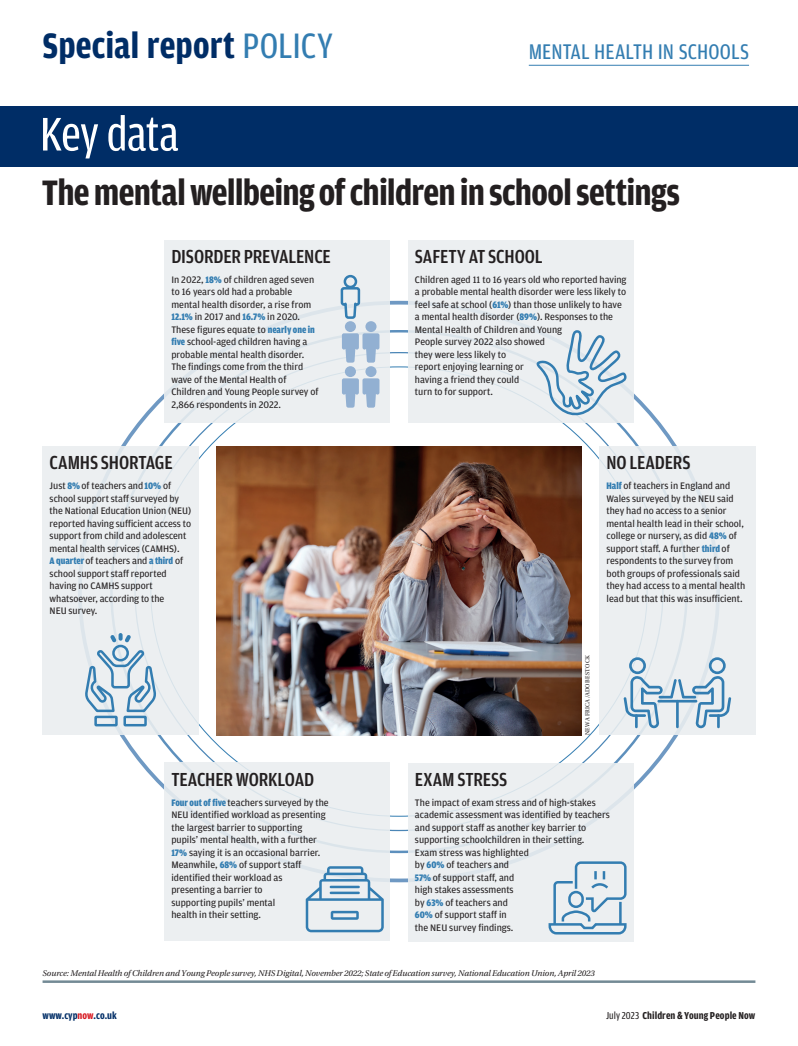
<style>
.page{position:relative;width:798px;height:1046px;background:#fff}
.page>*{position:absolute;margin:0;border:0;box-sizing:border-box;transform-origin:0 0}
.t1{font:50px "Amplitude Cond";letter-spacing:-.02em;color:#fff}
.t2{font:700 37.5px "Amplitude Cond";letter-spacing:-.02em;color:#231f20}
.t3{font:700 37.5px "Amplitude Cond";color:#002d66}
.t4{font:22.5px "Amplitude Cond";letter-spacing:.005em;color:#337db1}
.t5{font:500 20px "Amplitude Cond";letter-spacing:-.01em;color:#231f20}
.t6{font:700 10.62px "Amplitude Cond";letter-spacing:.01em;color:#231f20}
.t7{font:700 10.62px "Amplitude Cond";color:#002d66}
.t8{font:10px/12.5px "Amplitude";color:#231f20}
.t9{font:italic 8.75px "Utopia Std";letter-spacing:-.005em;color:#231f20}
.t10{font:6.25px "Utopia Std";letter-spacing:.04em;color:#231f20;scale:.95 1}
.s1{font-weight:400;color:#337db1}
.s2{font-family:"Amplitude Cond";font-weight:900;color:#337db1}
.s3{color:#d7171f}
.s4{font-weight:400}
</style>
<div class="page">
<hr style="left:528px;top:65px;width:220px;height:1px;background:#337db1">
<hr style="left:43px;top:980px;width:712px;height:2px;background:#738a95">
<img style="left:216px;top:446px;width:365px;height:289px">
<div style="left:164px;top:762px;width:226px;height:178px;background:#eaeef0"></div>
<div style="left:407px;top:762px;width:226px;height:179px;background:#eaeef0"></div>
<div style="left:164px;top:240px;width:226px;height:182px;background:#eaeef0"></div>
<div style="left:407px;top:240px;width:226px;height:182px;background:#eaeef0"></div>
<div style="left:599px;top:446px;width:156px;height:289px;background:#eaeef0"></div>
<div style="left:43px;top:446px;width:155px;height:289px;background:#eaeef0"></div>
<svg style="left:339px;top:286px;width:22px;height:33px"></svg>
<div style="left:343px;top:275px;width:14px;height:13px;border:2px solid #337db1;border-radius:50%"></div>
<div style="left:345px;top:321px;width:11px;height:11px;background:#92b0d2;border-radius:50%"></div>
<svg style="left:342px;top:333px;width:37px;height:29px"></svg>
<div style="left:365px;top:321px;width:11px;height:11px;background:#92b0d2;border-radius:50%"></div>
<div style="left:345px;top:366px;width:11px;height:11px;background:#92b0d2;border-radius:50%"></div>
<svg style="left:342px;top:378px;width:37px;height:29px"></svg>
<div style="left:365px;top:366px;width:11px;height:11px;background:#92b0d2;border-radius:50%"></div>
<svg style="left:533px;top:328px;width:95px;height:89px"></svg>
<svg style="left:548px;top:861px;width:79px;height:74px"></svg>
<svg style="left:623px;top:657px;width:108px;height:71px"></svg>
<svg style="left:305px;top:866px;width:78px;height:66px"></svg>
<div style="left:123px;top:715px;width:24px;height:11px;border:2px solid #337db1"></div>
<div style="left:94px;top:715px;width:24px;height:11px;border:2px solid #337db1"></div>
<svg style="left:110px;top:633px;width:21px;height:9px"></svg>
<svg style="left:85px;top:648px;width:73px;height:66px"></svg>
<div style="left:112px;top:644px;width:17px;height:17px;border:2px solid #337db1;border-radius:50%"></div>
<div style="left:0;top:106px;width:797px;height:61px;background:#002d66"></div>
<h2 class="t3" style="left:43px;top:26px;width:292px">Special report <span class="s1">POLICY</span></h2>
<h1 class="t1" style="left:40px;top:107px;width:141px">Key data</h1>
<h3 class="t4" style="left:528px;top:39px;width:222px">MENTAL HEALTH IN SCHOOLS</h3>
<h2 class="t2" style="left:42px;top:173px;width:639px">The mental wellbeing of children in school settings</h2>
<h3 class="t5" style="left:171px;top:245px;width:161px">DISORDER PREVALENCE</h3>
<p class="t8" style="left:171px;top:273px;width:149px">In 2022, <span class="s2">18%</span> of children aged seven to 16 years old had a probable mental health disorder, a rise from<br><span class="s2">12.1%</span> in 2017 and <span class="s2">16.7%</span> in 2020.<br>These figures equate to <span class="s2">nearly one in five</span> school-aged children having a probable mental health disorder.<br>The findings come from the third wave of the Mental Health of<br>Children and Young People survey of<br>2,866 respondents in 2022.</p>
<h3 class="t5" style="left:50px;top:452px;width:124px">CAMHS SHORTAGE</h3>
<p class="t8" style="left:50px;top:479px;width:143px">Just <span class="s2">8%</span> of teachers and <span class="s2">10%</span> of school support staff surveyed by the National Education Union (NEU) reported having sufficient access to support from child and adolescent mental health services (CAMHS).<br><span class="s2">A quarter</span> of teachers and <span class="s2">a third</span> of school support staff reported having no CAMHS support whatsoever, according to the<br>NEU survey.</p>
<h3 class="t5" style="left:171px;top:768px;width:144px">TEACHER WORKLOAD</h3>
<p class="t8" style="left:171px;top:795px;width:159px"><span class="s2">Four out of five</span> teachers surveyed by the<br>NEU identified workload as presenting the largest barrier to supporting pupils’ mental health, with a further<br><span class="s2">17%</span> saying it is an occasional barrier.<br>Meanwhile, <span class="s2">68%</span> of support staff identified their workload as<br>presenting a barrier to<br>supporting pupils’ mental<br>health in their setting.</p>
<h3 class="t5" style="left:415px;top:245px;width:129px">SAFETY AT SCHOOL</h3>
<p class="t8" style="left:415px;top:273px;width:213px">Children aged 11 to 16 years old who reported having a probable mental health disorder were less likely to feel safe at school (<span class="s2">61%</span>) than those unlikely to have a mental health disorder (<span class="s2">89%</span>). Responses to the Mental Health of Children and Young<br>People survey 2022 also showed<br>they were less likely to<br>report enjoying learning or<br>having a friend they could<br>turn to for support.</p>
<h3 class="t5" style="left:606px;top:452px;width:86px">NO LEADERS</h3>
<p class="t8" style="left:606px;top:479px;width:140px"><span class="s2">Half</span> of teachers in England and<br>Wales surveyed by the NEU said they had no access to a senior mental health lead in their school, college or nursery, as did <span class="s2">48%</span> of support staff. A further <span class="s2">third</span> of respondents to the survey from both groups of professionals said they had access to a mental health lead but that this was insufficient.</p>
<p class="t10" style="left:583px;top:735px;width:86px;rotate:-90deg">NEW AFRICA/ADOBE STOCK</p>
<h3 class="t5" style="left:415px;top:768px;width:94px">EXAM STRESS</h3>
<p class="t8" style="left:415px;top:795px;width:196px">The impact of exam stress and of high-stakes academic assessment was identified by teachers and support staff as another key barrier to supporting schoolchildren in their setting.<br>Exam stress was highlighted<br>by <span class="s2">60%</span> of teachers and<br><span class="s2">57%</span> of support staff, and<br>high stakes assessments<br>by <span class="s2">63%</span> of teachers and<br><span class="s2">60%</span> of support staff in<br>the NEU survey findings.</p>
<p class="t9" style="left:43px;top:968px;width:553px">Source: Mental Health of Children and Young People survey, NHS Digital, November 2022; State of Education survey, National Education Union, April 2023</p>
<p class="t7" style="left:43px;top:1009px;width:76px">www.cyp<span class="s3">now</span>.co.uk</p>
<p class="t6" style="left:605px;top:1009px;width:151px"><span class="s4">July 2023</span> Children &amp; Young People Now</p>
</div>
